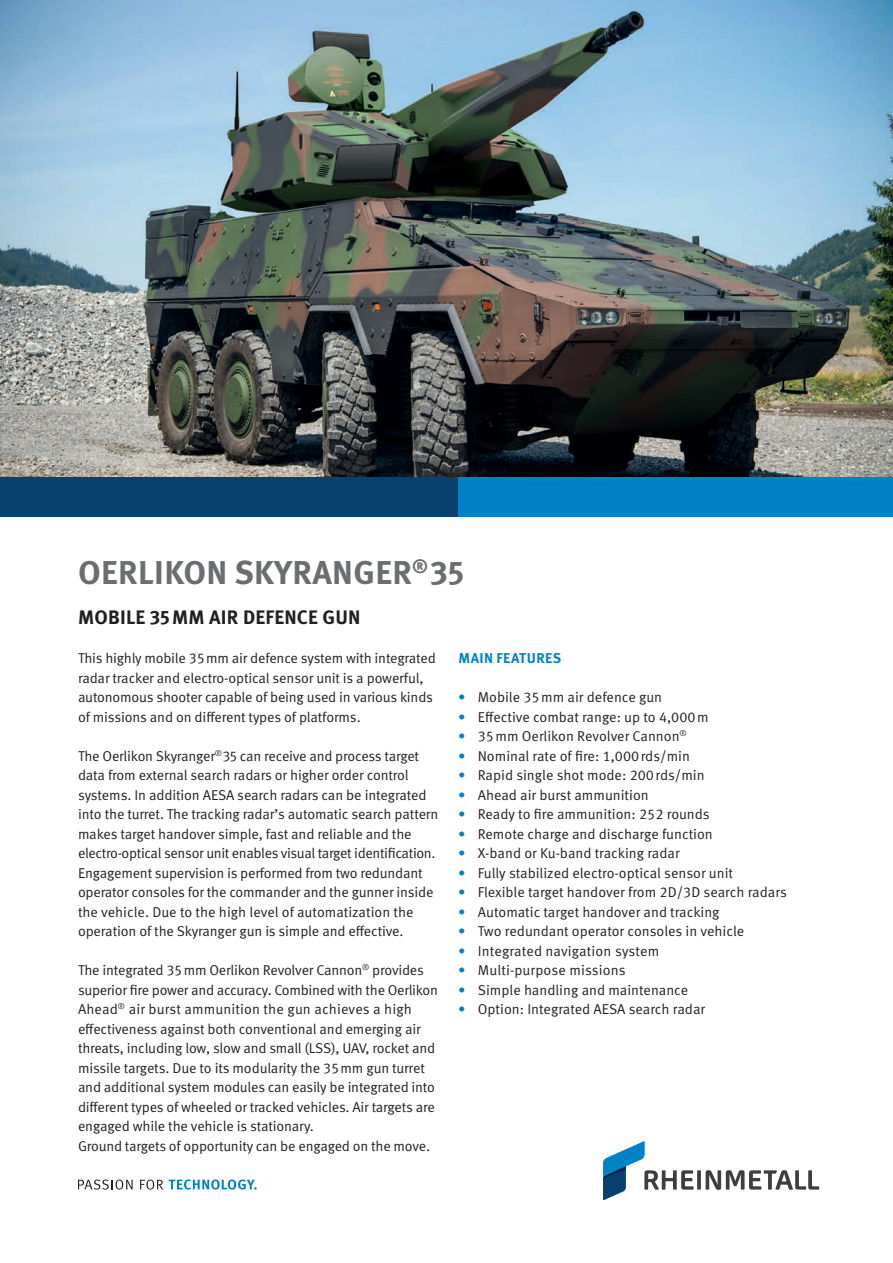
<style>
.page{position:relative;width:893px;height:1263px;background:#fff}
.page>*{position:absolute;margin:0;border:0;box-sizing:border-box;transform-origin:0 0}
.t1{font:700 33px "Meta Pro";letter-spacing:.01em;color:#6c6d70}
.t2{font:700 19.5px "Meta Pro";letter-spacing:.01em;color:#231f20}
.t3{font:14.25px/19.5px "Meta Pro Norm";letter-spacing:-.01em;color:#231f20}
.t4{font:14.25px "Meta Pro Norm";letter-spacing:.01em;color:#231f20}
.t5{font:700 14.25px "Meta Pro";letter-spacing:.03em;color:#0082c7}
.s1{color:#0082c7}
</style>
<div class="page">
<img style="left:0;top:0;width:893px;height:477px">
<div style="left:0;top:477px;width:483px;height:39px;background:#09406e"></div>
<div style="left:458px;top:477px;width:435px;height:39px;background:#0082c7"></div>
<svg style="left:603px;top:1141px;width:216px;height:59px"></svg>
<svg style="left:78px;top:1179px;width:55px;height:10px"></svg>
<svg style="left:140px;top:1179px;width:23px;height:10px"></svg>
<svg style="left:169px;top:1179px;width:88px;height:11px"></svg>
<h1 class="t1" style="left:78px;top:546px;width:388px">OERLIKON SKYRANGER<sup>®</sup>35</h1>
<h2 class="t2" style="left:78px;top:602px;width:284px">MOBILE 35MM AIR DEFENCE GUN</h2>
<p class="t3" style="left:78px;top:647px;width:359px">This highly mobile 35mm air defence system with integrated radar tracker and electro-optical sensor unit is a powerful, autonomous shooter capable of being used in various kinds of missions and on different types of platforms.</p>
<p class="t3" style="left:78px;top:745px;width:362px">The Oerlikon Skyranger<sup>®</sup>35 can receive and process target data from external search radars or higher order control systems. In addition AESA search radars can be integrated into the turret. The tracking radar’s automatic search pattern makes target handover simple, fast and reliable and the electro-optical sensor unit enables visual target identification.<br>Engagement supervision is performed from two redundant operator consoles for the commander and the gunner inside the vehicle. Due to the high level of automatization the operation of the Skyranger gun is simple and effective.</p>
<p class="t3" style="left:78px;top:959px;width:361px">The integrated 35mm Oerlikon Revolver Cannon<sup>®</sup> provides superior fire power and accuracy. Combined with the Oerlikon Ahead<sup>®</sup> air burst ammunition the gun achieves a high effectiveness against both conventional and emerging air threats, including low, slow and small (LSS), UAV, rocket and missile targets. Due to its modularity the 35mm gun turret and additional system modules can easily be integrated into different types of wheeled or tracked vehicles. Air targets are engaged while the vehicle is stationary.<br>Ground targets of opportunity can be engaged on the move.</p>
<p class="t5" style="left:458px;top:647px;width:105px">MAIN FEATURES</p>
<p class="t3" style="left:458px;top:686px;width:205px"><span class="s1">•</span> Mobile 35mm air defence gun</p>
<p class="t3" style="left:458px;top:706px;width:252px"><span class="s1">•</span> Effective combat range: up to 4,000m</p>
<p class="t3" style="left:458px;top:725px;width:230px"><span class="s1">•</span> 35mm Oerlikon Revolver Cannon<sup>®</sup></p>
<p class="t3" style="left:458px;top:745px;width:233px"><span class="s1">•</span> Nominal rate of fire: 1,000rds/min</p>
<p class="t3" style="left:458px;top:764px;width:248px"><span class="s1">•</span> Rapid single shot mode: 200rds/min</p>
<p class="t3" style="left:458px;top:784px;width:192px"><span class="s1">•</span> Ahead air burst ammunition</p>
<p class="t3" style="left:458px;top:803px;width:253px"><span class="s1">•</span> Ready to fire ammunition: 252 rounds</p>
<p class="t3" style="left:458px;top:823px;width:256px"><span class="s1">•</span> Remote charge and discharge function</p>
<p class="t3" style="left:458px;top:842px;width:223px"><span class="s1">•</span> X-band or Ku-band tracking radar</p>
<p class="t3" style="left:458px;top:862px;width:276px"><span class="s1">•</span> Fully stabilized electro-optical sensor unit</p>
<p class="t3" style="left:458px;top:881px;width:330px"><span class="s1">•</span> Flexible target handover from 2D/3D search radars</p>
<p class="t3" style="left:458px;top:901px;width:263px"><span class="s1">•</span> Automatic target handover and tracking</p>
<p class="t3" style="left:458px;top:920px;width:287px"><span class="s1">•</span> Two redundant operator consoles in vehicle</p>
<p class="t4" style="left:458px;top:940px;width:202px"><span class="s1">•</span> Integrated navigation system</p>
<p class="t4" style="left:458px;top:959px;width:169px"><span class="s1">•</span> Multi-purpose missions</p>
<p class="t3" style="left:458px;top:979px;width:231px"><span class="s1">•</span> Simple handling and maintenance</p>
<p class="t3" style="left:458px;top:998px;width:248px"><span class="s1">•</span> Option: Integrated AESA search radar</p>
</div>
